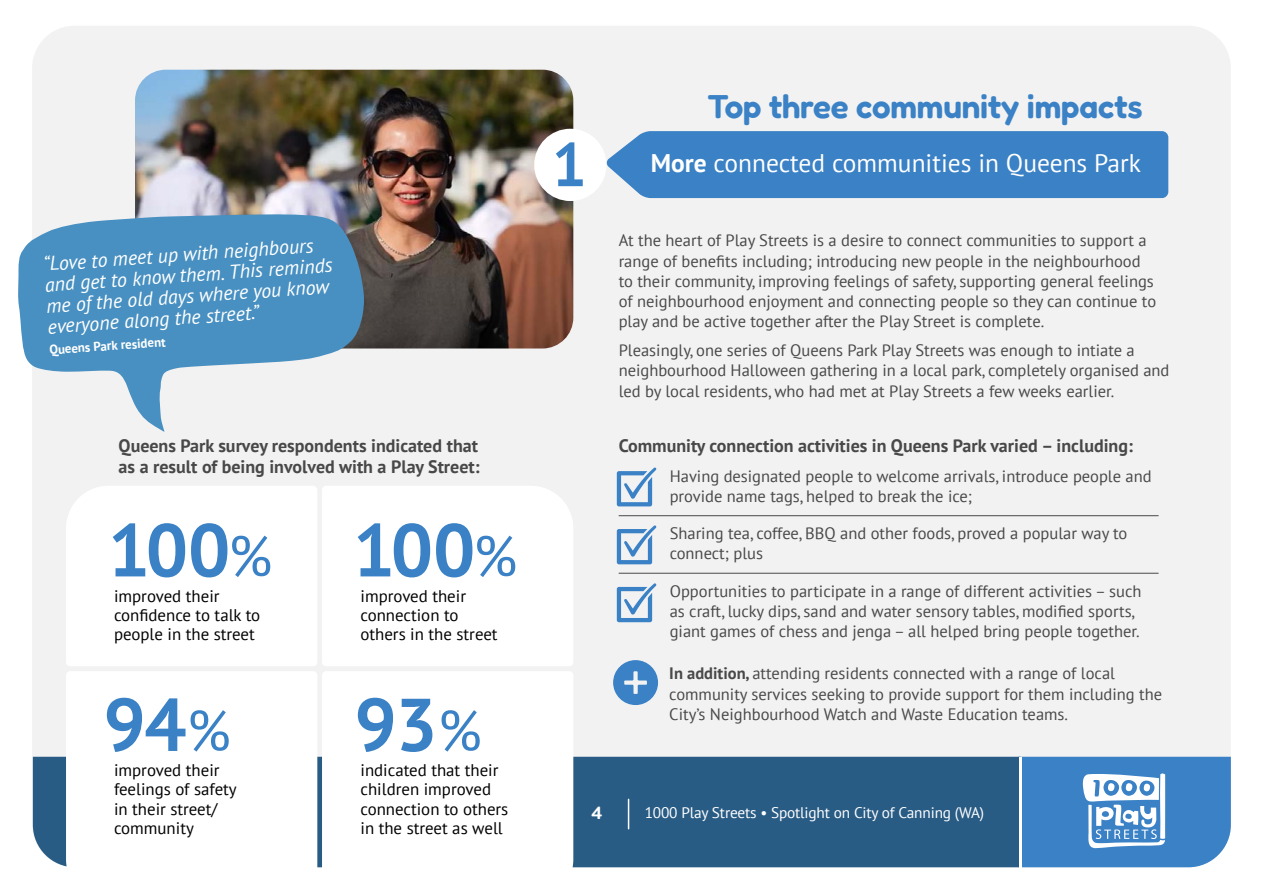
<style>
.page{position:relative;width:1263px;height:893px;background:#fff}
.page>*{position:absolute;margin:0;border:0;box-sizing:border-box;transform-origin:0 0}
.t1{font:700 74.55px "PT Sans";letter-spacing:-.02em;color:#3a81c5}
.t2{font:700 61.5px "PT Sans";color:#3a81c5}
.t3{font:300 33.15px "Fredoka";letter-spacing:-.005em;color:#3a81c5}
.t4{font:25.5px "PT Sans";color:#fff}
.t5{font:italic 19.95px/21px "PT Sans";color:#fff}
.t6{font:600 19.05px "Goldplay";color:#fff}
.t7{font:700 18px/21px "PT Sans";color:#484848}
.t8{font:16.8px/19.2px "PT Sans";color:#000}
.t9{font:16.5px/20.2px "PT Sans";color:#484848}
.t10{font:15.3px "PT Sans";letter-spacing:-.01em;color:#fff}
.t11{font:700 12.9px "PT Sans";color:#fff}
.s1{font-weight:400;font-size:57.15px}
.s2{font-weight:700}
</style>
<div class="page">
<div style="left:32px;top:26px;width:1199px;height:841px;background:#f2f2f2;border-radius:43px"></div>
<svg style="left:1021px;top:757px;width:210px;height:110px;background:#5995ce"></svg>
<div style="left:33px;top:757px;width:986px;height:110px;background:#295c85"></div>
<hr style="left:1019px;top:757px;width:2px;height:110px;background:#fff">
<img style="left:135px;top:70px;width:438px;height:278px">
<div style="left:66px;top:486px;width:251px;height:180px;background:#fff"></div>
<div style="left:66px;top:671px;width:251px;height:196px;background:#fff"></div>
<div style="left:322px;top:486px;width:251px;height:180px;background:#fff"></div>
<div style="left:322px;top:671px;width:251px;height:197px;background:#fff"></div>
<div style="left:534px;top:129px;width:72px;height:72px;background:#fff;border-radius:50%"></div>
<div style="left:606px;top:131px;width:562px;height:67px;background:#3a81c5"></div>
<svg style="left:18px;top:214px;width:346px;height:218px;fill:#4890c1"></svg>
<hr style="left:619px;top:515px;width:539px;height:1px;background:#484848">
<hr style="left:619px;top:573px;width:539px;height:1px;background:#484848">
<svg style="left:617px;top:467px;width:39px;height:39px"></svg>
<svg style="left:617px;top:525px;width:39px;height:39px"></svg>
<svg style="left:617px;top:583px;width:39px;height:39px"></svg>
<svg style="left:613px;top:660px;width:45px;height:45px"></svg>
<hr style="left:628px;top:799px;width:1px;height:30px;background:#fff">
<p class="t5" style="left:43px;top:253px;width:290px;rotate:-4deg">“Love to meet up with neighbours and get to know them. This reminds me of the old days where you know everyone along the street.”</p>
<p class="t11" style="left:49px;top:341px;width:118px;rotate:-4deg">Queens Park resident</p>
<p class="t7" style="left:119px;top:435px;width:362px">Queens Park survey respondents indicated that as a result of being involved with a Play Street:</p>
<h1 class="t1" style="left:108px;top:501px;width:411px">100<span class="s1">%</span> 100<span class="s1">%</span></h1>
<p class="t8" style="left:114px;top:586px;width:148px">improved their confidence to talk to people in the street</p>
<p class="t8" style="left:360px;top:586px;width:139px">improved their connection to others in the street</p>
<h1 class="t1" style="left:103px;top:675px;width:129px">94<span class="s1">%</span></h1>
<h1 class="t1" style="left:354px;top:675px;width:129px">93<span class="s1">%</span></h1>
<p class="t8" style="left:114px;top:760px;width:124px">improved their feelings of safety in their street/ community</p>
<p class="t8" style="left:360px;top:760px;width:149px">indicated that their children improved connection to others in the street as well</p>
<h3 class="t3" style="left:707px;top:86px;width:437px">Top three community impacts</h3>
<h2 class="t2" style="left:552px;top:124px;width:36px">1</h2>
<h3 class="t4" style="left:651px;top:146px;width:491px"><span class="s2">More</span> connected communities in Queens Park</h3>
<p class="t9" style="left:619px;top:230px;width:539px">At the heart of Play Streets is a desire to connect communities to support a range of benefits including; introducing new people in the neighbourhood to their community, improving feelings of safety, supporting general feelings of neighbourhood enjoyment and connecting people so they can continue to play and be active together after the Play Street is complete.</p>
<p class="t9" style="left:619px;top:340px;width:552px">Pleasingly, one series of Queens Park Play Streets was enough to intiate a neighbourhood Halloween gathering in a local park, completely organised and led by local residents, who had met at Play Streets a few weeks earlier.</p>
<p class="t7" style="left:619px;top:435px;width:516px">Community connection activities in Queens Park varied – including:</p>
<p class="t9" style="left:670px;top:465px;width:483px">Having designated people to welcome arrivals, introduce people and provide name tags, helped to break the ice;</p>
<p class="t9" style="left:670px;top:523px;width:459px">Sharing tea, coffee, BBQ and other foods, proved a popular way to connect; plus</p>
<p class="t9" style="left:670px;top:580px;width:473px">Opportunities to participate in a range of different activities – such as craft, lucky dips, sand and water sensory tables, modified sports, giant games of chess and jenga – all helped bring people together.</p>
<p class="t9" style="left:669px;top:663px;width:494px"><span class="s2">In addition,</span> attending residents connected with a range of local community services seeking to provide support for them including the<br>City’s Neighbourhood Watch and Waste Education teams.</p>
<p class="t6" style="left:591px;top:800px;width:13px">4</p>
<p class="t10" style="left:645px;top:802px;width:341px">1000 Play Streets • Spotlight on City of Canning (WA)</p>
</div>
